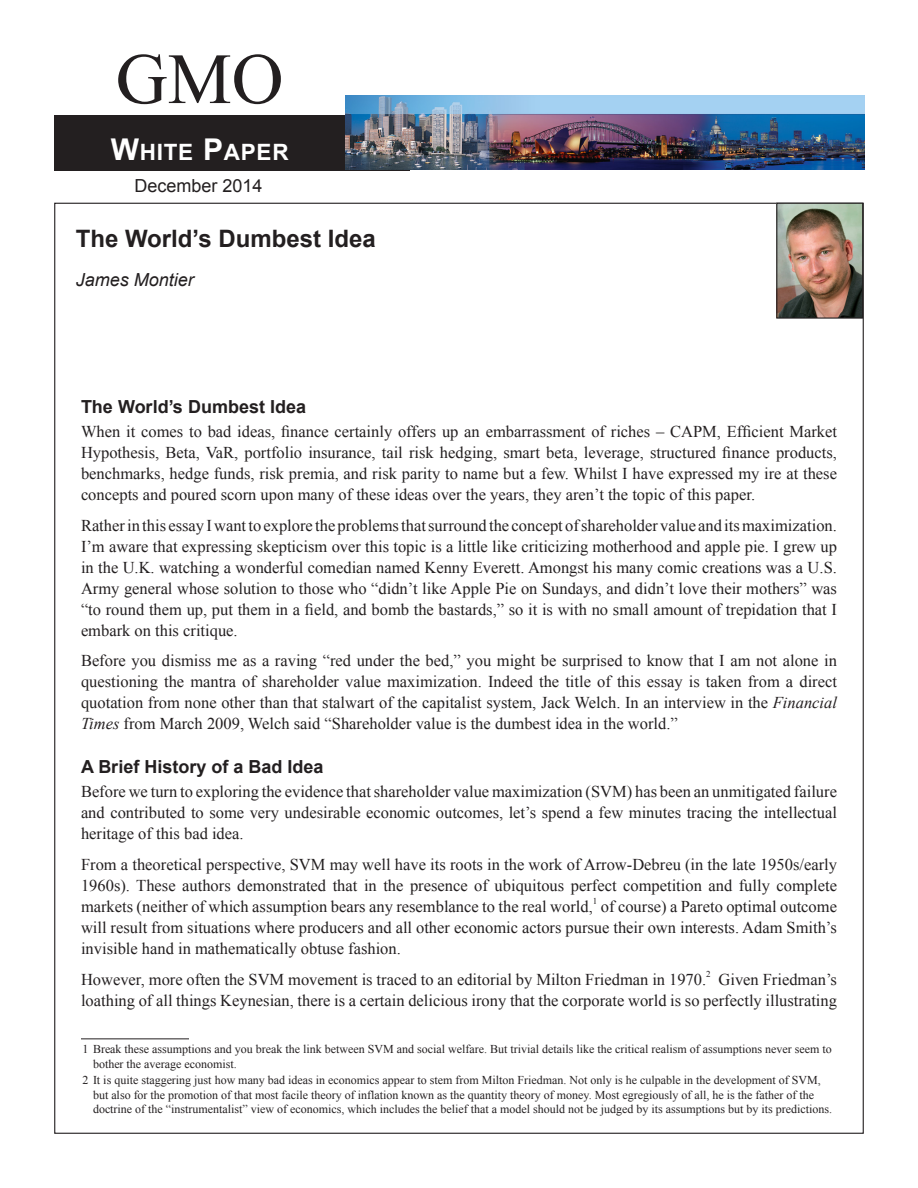
<style>
.page{position:relative;width:918px;height:1188px;background:#fff}
.page>*{position:absolute;margin:0;border:0;box-sizing:border-box;transform-origin:0 0}
.t1{font:72px "Times New Roman";color:#231f20}
.t2{font:700 24px "Arial";color:#231f20}
.t3{font:700 22.5px "Arial";letter-spacing:.035em;color:#fff}
.subhead{font:700 18px "Arial";color:#231f20}
.t4{font:18px "Arial";color:#231f20}
.t5{font:italic 18px "Arial";color:#231f20}
.body_text{font:16.5px/21px "Times New Roman";color:#231f20;text-align:justify}
.footnote{font:12px/14.4px "Times New Roman";color:#231f20}
.body_text-2{font:9px "Times New Roman";color:#231f20}
.s1{font-size:30px}
.s2{font-style:italic}
</style>
<div class="page">
<div style="left:54px;top:115px;width:355px;height:55px;background:#231f20"></div>
<img style="left:345px;top:96px;width:519px;height:74px">
<img style="left:778px;top:205px;width:83px;height:112px">
<div style="left:776px;top:203px;width:87px;height:116px;border:1px solid #231f20"></div>
<hr style="left:81px;top:1038px;width:108px;height:1px;background:#231f20">
<h1 class="t1" style="left:116px;top:31px;width:169px">GMO</h1>
<h3 class="t3" style="left:111px;top:137px;width:179px"><span class="s1">W</span>HITE <span class="s1">P</span>APER</h3>
<p class="t4" style="left:135px;top:174px;width:130px">December 2014</p>
<p class="t2" style="left:76px;top:223px;width:302px">The World’s Dumbest Idea</p>
<p class="t5" style="left:76px;top:268px;width:120px">James Montier</p>
<p class="subhead" style="left:81px;top:394px;width:227px">The World’s Dumbest Idea</p>
<p class="body_text" style="left:81px;top:421px;width:758px">When it comes to bad ideas, finance certainly offers up an embarrassment of riches – CAPM, Efficient Market Hypothesis, Beta, VaR, portfolio insurance, tail risk hedging, smart beta, leverage, structured finance products, benchmarks, hedge funds, risk premia, and risk parity to name but a few. Whilst I have expressed my ire at these concepts and poured scorn upon many of these ideas over the years, they aren’t the topic of this paper.</p>
<p class="body_text" style="left:81px;top:514px;width:758px">Rather in this essay I want to explore the problems that surround the concept of shareholder value and its maximization.<br>I’m aware that expressing skepticism over this topic is a little like criticizing motherhood and apple pie. I grew up in the U.K. watching a wonderful comedian named Kenny Everett. Amongst his many comic creations was a U.S.<br>Army general whose solution to those who “didn’t like Apple Pie on Sundays, and didn’t love their mothers” was “to round them up, put them in a field, and bomb the bastards,” so it is with no small amount of trepidation that I embark on this critique.</p>
<p class="body_text" style="left:81px;top:650px;width:758px">Before you dismiss me as a raving “red under the bed,” you might be surprised to know that I am not alone in questioning the mantra of shareholder value maximization. Indeed the title of this essay is taken from a direct quotation from none other than that stalwart of the capitalist system, Jack Welch. In an interview in the <span class="s2">Financial Times</span> from March 2009, Welch said “Shareholder value is the dumbest idea in the world.”</p>
<p class="subhead" style="left:81px;top:755px;width:244px">A Brief History of a Bad Idea</p>
<p class="body_text" style="left:81px;top:781px;width:758px">Before we turn to exploring the evidence that shareholder value maximization (SVM) has been an unmitigated failure and contributed to some very undesirable economic outcomes, let’s spend a few minutes tracing the intellectual heritage of this bad idea.</p>
<p class="body_text" style="left:81px;top:854px;width:758px">From a theoretical perspective, SVM may well have its roots in the work of Arrow-Debreu (in the late 1950s/early 1960s). These authors demonstrated that in the presence of ubiquitous perfect competition and fully complete markets (neither of which assumption bears any resemblance to the real world,</p>
<p class="body_text-2" style="left:593px;top:895px;width:6px">1</p>
<p class="body_text" style="left:81px;top:896px;width:758px;text-indent:520px">of course) a Pareto optimal outcome will result from situations where producers and all other economic actors pursue their own interests. Adam Smith’s invisible hand in mathematically obtuse fashion.</p>
<p class="body_text" style="left:81px;top:968px;width:627px">However, more often the SVM movement is traced to an editorial by Milton Friedman in 1970.</p>
<p class="body_text-2" style="left:706px;top:968px;width:6px">2</p>
<p class="body_text" style="left:81px;top:968px;width:758px;text-align:right">Given Friedman’s<br>loathing of all things Keynesian, there is a certain delicious irony that the corporate world is so perfectly illustrating</p>
<p class="footnote" style="left:93px;top:1042px;width:740px;text-indent:-10px">1 Break these assumptions and you break the link between SVM and social welfare. But trivial details like the critical realism of assumptions never seem to bother the average economist.</p>
<p class="footnote" style="left:93px;top:1073px;width:741px;text-indent:-10px">2 It is quite staggering just how many bad ideas in economics appear to stem from Milton Friedman. Not only is he culpable in the development of SVM, but also for the promotion of that most facile theory of inflation known as the quantity theory of money. Most egregiously of all, he is the father of the doctrine of the “instrumentalist” view of economics, which includes the belief that a model should not be judged by its assumptions but by its predictions.</p>
</div>
